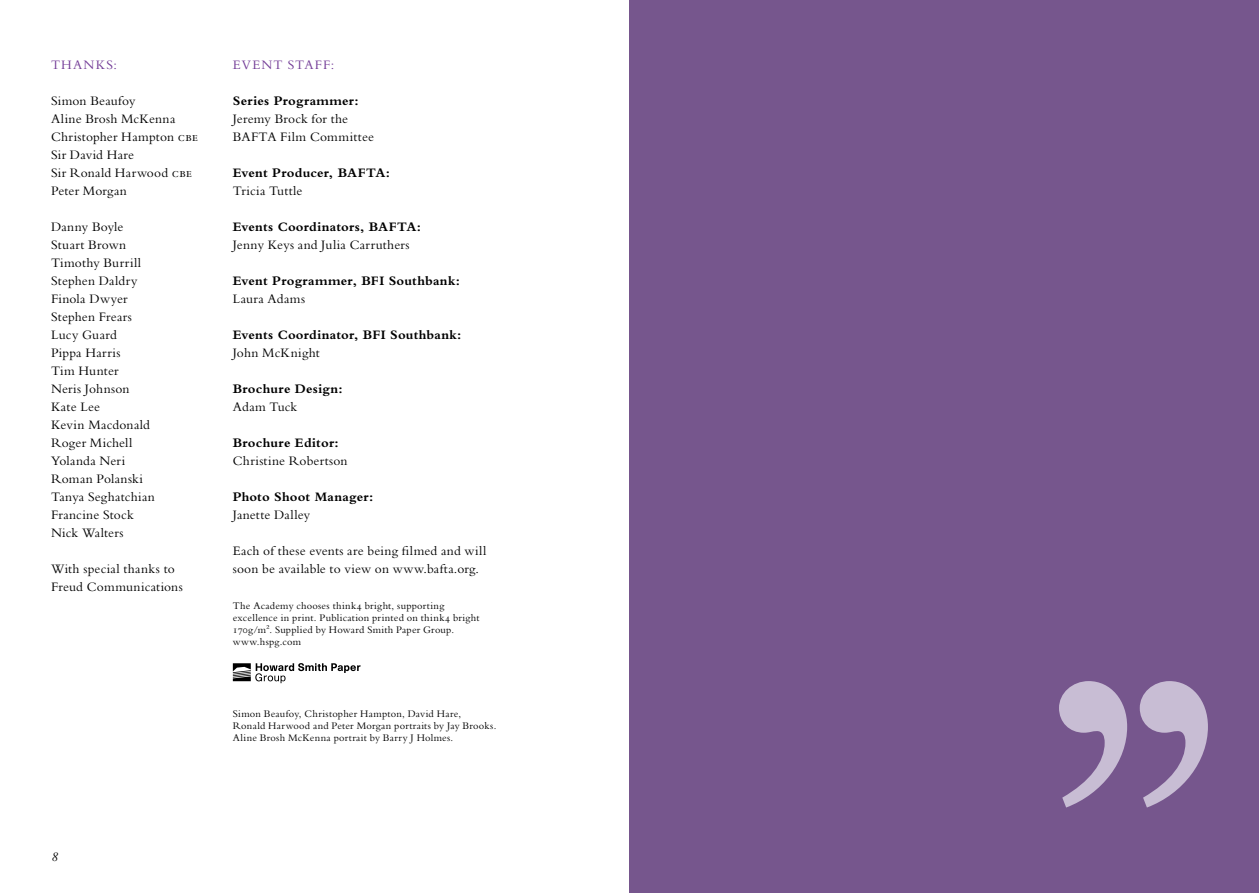
<style>
.page{position:relative;width:1259px;height:893px;background:#fff}
.page>*{position:absolute;margin:0;border:0;box-sizing:border-box;transform-origin:0 0}
.bodyCopy9pt{font:13.5px/18px "Bembo MT Std";letter-spacing:.015em;color:#000}
.thanksCredit{font:700 13.5px "Bembo MT Std";letter-spacing:.015em;color:#000}
.subheadWideCaps{font:13.5px "Bembo MT Std";letter-spacing:.085em;color:#733c97}
.t1{font:italic 13.5px "Bembo MT Std";color:#000}
.bodyCopy9pt-2{font:10.5px/12px "Bembo MT Std";letter-spacing:.02em;color:#000}
</style>
<div class="page">
<div style="left:629px;top:0;width:630px;height:893px;background:#76568d"></div>
<svg style="left:1059px;top:681px;width:149px;height:126px"></svg>
<svg style="left:233px;top:663px;width:127px;height:20px"></svg>
<p class="subheadWideCaps" style="left:51px;top:57px;width:68px">THANKS:</p>
<p class="bodyCopy9pt" style="left:51px;top:92px;width:86px">Simon Beaufoy</p>
<p class="bodyCopy9pt" style="left:51px;top:110px;width:126px">Aline Brosh McKenna</p>
<p class="bodyCopy9pt" style="left:51px;top:128px;width:148px">Christopher Hampton cbe</p>
<p class="bodyCopy9pt" style="left:51px;top:146px;width:85px">Sir David Hare</p>
<p class="bodyCopy9pt" style="left:51px;top:164px;width:142px">Sir Ronald Harwood cbe</p>
<p class="bodyCopy9pt" style="left:51px;top:182px;width:77px">Peter Morgan</p>
<p class="bodyCopy9pt" style="left:51px;top:218px;width:74px">Danny Boyle</p>
<p class="bodyCopy9pt" style="left:51px;top:236px;width:77px">Stuart Brown</p>
<p class="bodyCopy9pt" style="left:51px;top:254px;width:92px">Timothy Burrill</p>
<p class="bodyCopy9pt" style="left:51px;top:272px;width:88px">Stephen Daldry</p>
<p class="bodyCopy9pt" style="left:51px;top:290px;width:78px">Finola Dwyer</p>
<p class="bodyCopy9pt" style="left:51px;top:308px;width:82px">Stephen Frears</p>
<p class="bodyCopy9pt" style="left:51px;top:326px;width:67px">Lucy Guard</p>
<p class="bodyCopy9pt" style="left:51px;top:344px;width:71px">Pippa Harris</p>
<p class="bodyCopy9pt" style="left:51px;top:362px;width:69px">Tim Hunter</p>
<p class="bodyCopy9pt" style="left:51px;top:380px;width:80px">Neris Johnson</p>
<p class="bodyCopy9pt" style="left:51px;top:398px;width:51px">Kate Lee</p>
<p class="bodyCopy9pt" style="left:51px;top:416px;width:100px">Kevin Macdonald</p>
<p class="bodyCopy9pt" style="left:51px;top:434px;width:83px">Roger Michell</p>
<p class="bodyCopy9pt" style="left:51px;top:452px;width:76px">Yolanda Neri</p>
<p class="bodyCopy9pt" style="left:51px;top:470px;width:94px">Roman Polanski</p>
<p class="bodyCopy9pt" style="left:51px;top:488px;width:105px">Tanya Seghatchian</p>
<p class="bodyCopy9pt" style="left:51px;top:506px;width:84px">Francine Stock</p>
<p class="bodyCopy9pt" style="left:51px;top:524px;width:74px">Nick Walters</p>
<p class="bodyCopy9pt" style="left:51px;top:560px;width:133px">With special thanks to<br>Freud Communications</p>
<p class="subheadWideCaps" style="left:233px;top:57px;width:103px">EVENT STAFF:</p>
<p class="thanksCredit" style="left:233px;top:93px;width:127px">Series Programmer:</p>
<p class="bodyCopy9pt" style="left:233px;top:110px;width:143px">Jeremy Brock for the<br>BAFTA Film Committee</p>
<p class="thanksCredit" style="left:233px;top:165px;width:159px">Event Producer, BAFTA:</p>
<p class="bodyCopy9pt" style="left:233px;top:182px;width:71px">Tricia Tuttle</p>
<p class="thanksCredit" style="left:233px;top:219px;width:190px">Events Coordinators, BAFTA:</p>
<p class="bodyCopy9pt" style="left:233px;top:236px;width:178px">Jenny Keys and Julia Carruthers</p>
<p class="thanksCredit" style="left:233px;top:273px;width:229px">Event Programmer, BFI Southbank:</p>
<p class="bodyCopy9pt" style="left:233px;top:290px;width:74px">Laura Adams</p>
<p class="thanksCredit" style="left:233px;top:327px;width:230px">Events Coordinator, BFI Southbank:</p>
<p class="bodyCopy9pt" style="left:233px;top:344px;width:88px">John McKnight</p>
<p class="thanksCredit" style="left:233px;top:381px;width:111px">Brochure Design:</p>
<p class="bodyCopy9pt" style="left:233px;top:398px;width:66px">Adam Tuck</p>
<p class="thanksCredit" style="left:233px;top:435px;width:107px">Brochure Editor:</p>
<p class="bodyCopy9pt" style="left:233px;top:452px;width:116px">Christine Robertson</p>
<p class="thanksCredit" style="left:233px;top:489px;width:142px">Photo Shoot Manager:</p>
<p class="bodyCopy9pt" style="left:233px;top:506px;width:79px">Janette Dalley</p>
<p class="bodyCopy9pt" style="left:233px;top:542px;width:255px">Each of these events are being filmed and will soon be available to view on www.bafta.org.</p>
<p class="bodyCopy9pt-2" style="left:233px;top:600px;width:248px">The Academy chooses think4 bright, supporting excellence in print. Publication printed on think4 bright 170g/m². Supplied by Howard Smith Paper Group. www.hspg.com</p>
<p class="bodyCopy9pt-2" style="left:233px;top:708px;width:265px">Simon Beaufoy, Christopher Hampton, David Hare,<br>Ronald Harwood and Peter Morgan portraits by Jay Brooks.</p>
<p class="bodyCopy9pt-2" style="left:233px;top:732px;width:222px">Aline Brosh McKenna portrait by Barry J Holmes.</p>
<p class="t1" style="left:51px;top:848px;width:7px">8</p>
</div>
